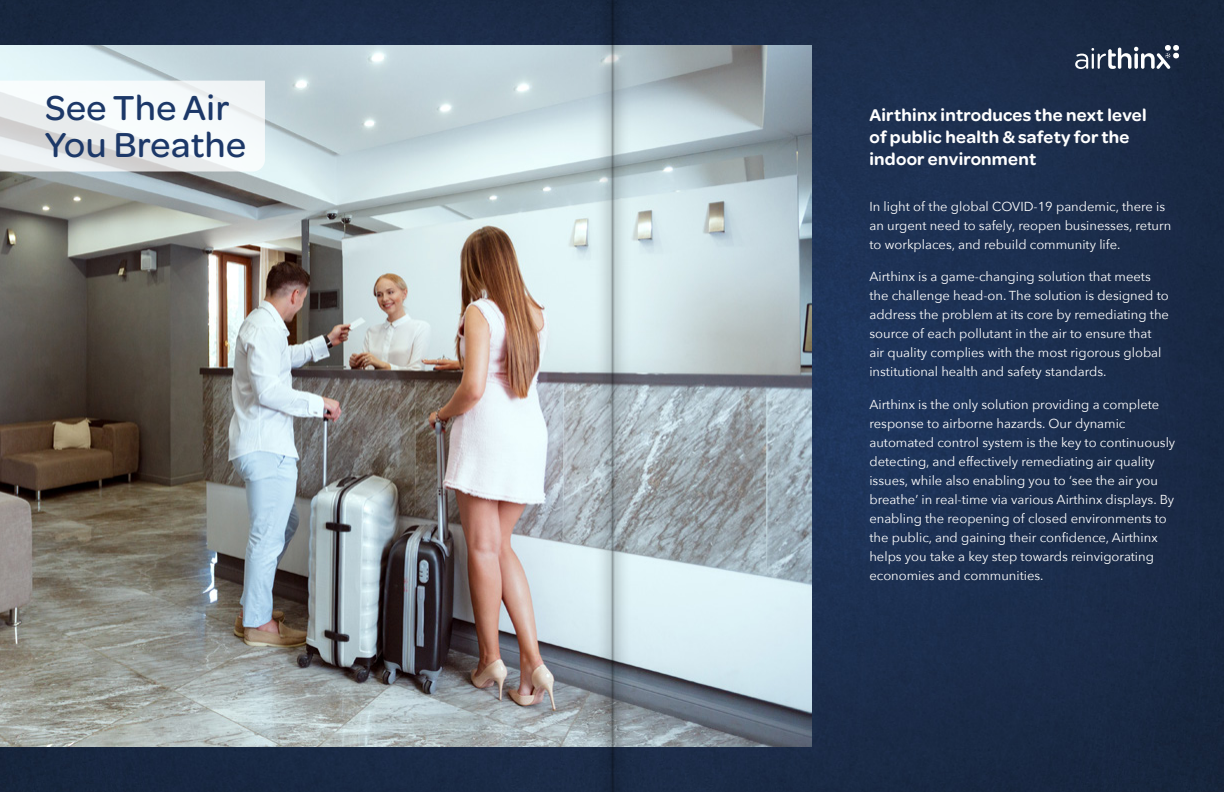
<style>
.page{position:relative;width:1224px;height:792px;background:#fff}
.page>*{position:absolute;margin:0;border:0;box-sizing:border-box;transform-origin:0 0}
.t1{font:500 37px/37px "Omnes";letter-spacing:.015em;color:#1c3868}
.t2{font:600 18px/22px "Omnes";letter-spacing:.015em;color:#fff}
.t3{font:13px/19px "Avenir Next";color:#fff}
</style>
<div class="page">
<img style="left:0;top:0;width:1224px;height:792px">
<img style="left:0;top:45px;width:812px;height:702px">
<svg style="left:1075px;top:45px;width:104px;height:24px"></svg>
<svg style="left:0;top:81px;width:265px;height:90px"></svg>
<svg style="left:590px;top:0;width:44px;height:792px;background:#a3b1b8"></svg>
<h1 class="t1" style="left:45px;top:87px;width:203px">See The Air<br>You Breathe</h1>
<h2 class="t2" style="left:869px;top:103px;width:279px">Airthinx introduces the next level of public health &amp; safety for the indoor environment</h2>
<p class="t3" style="left:869px;top:196px;width:303px">In light of the global COVID-19 pandemic, there is an urgent need to safely, reopen businesses, return to workplaces, and rebuild community life.</p>
<p class="t3" style="left:869px;top:267px;width:301px">Airthinx is a game-changing solution that meets the challenge head-on. The solution is designed to address the problem at its core by remediating the source of each pollutant in the air to ensure that air quality complies with the most rigorous global institutional health and safety standards.</p>
<p class="t3" style="left:869px;top:394px;width:307px">Airthinx is the only solution providing a complete response to airborne hazards. Our dynamic automated control system is the key to continuously detecting, and effectively remediating air quality issues, while also enabling you to ‘see the air you breathe’ in real-time via various Airthinx displays. By enabling the reopening of closed environments to the public, and gaining their confidence, Airthinx helps you take a key step towards reinvigorating economies and communities.</p>
</div>
